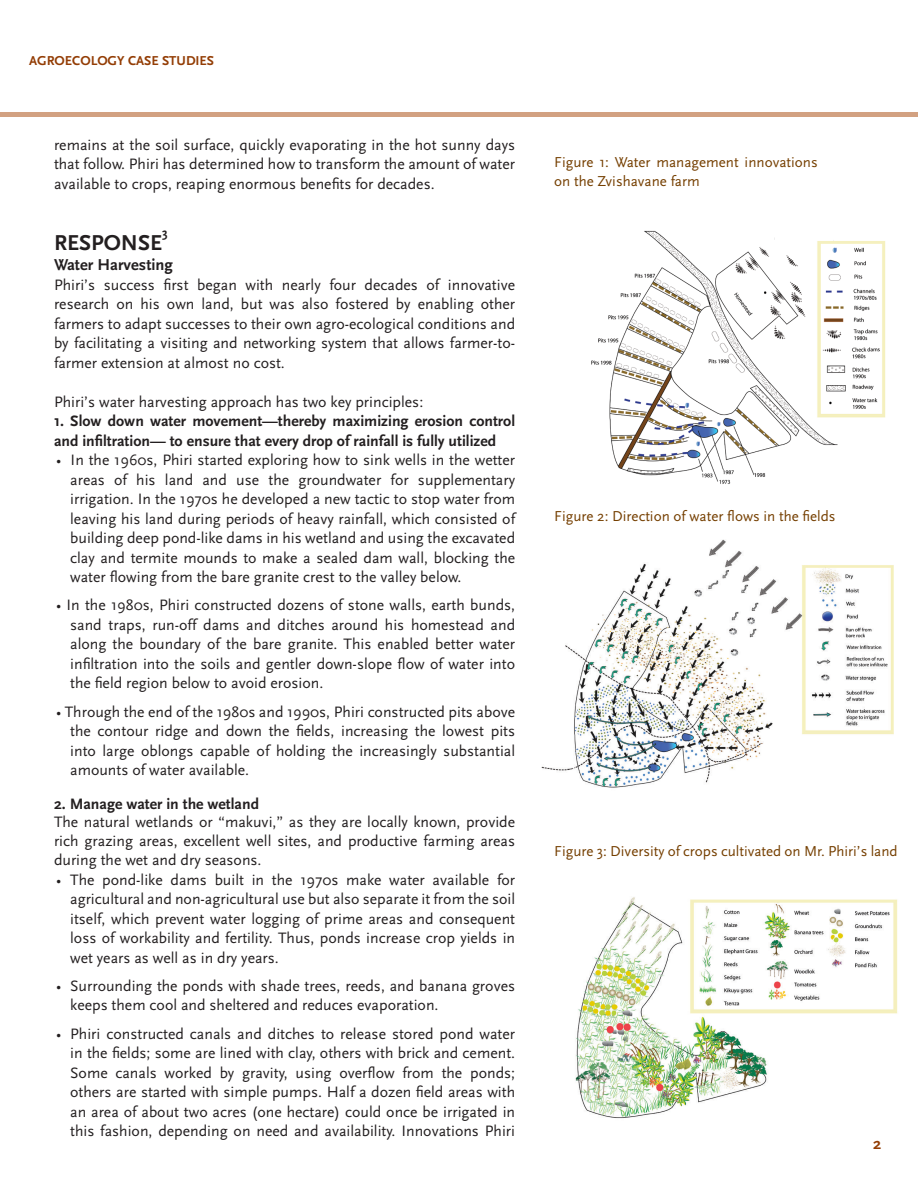
<style>
.page{position:relative;width:918px;height:1188px;background:#fff}
.page>*{position:absolute;margin:0;border:0;box-sizing:border-box;transform-origin:0 0}
.challenge_response{font:700 22.5px "Scala Sans";color:#231f20}
.t1{font:700 16.5px "Scala Sans";color:#231f20}
.Page_Number{font:700 16.5px "Scala Sans";color:#933d05}
.bulleted_list{font:15.75px/19.5px "Scala Sans";color:#231f20;text-align:justify}
.Normal__Web{font:15.75px/19.5px "Scala Sans";color:#231f20;text-align:justify}
.t2{font:700 15.75px/19.5px "Scala Sans";color:#231f20}
.chart_text{font:15px/19.5px "Scala Sans";color:#753f00}
.t3{font:700 13.5px "Scala Sans";color:#933d05}
.challenge_response-2{font:700 13.05px "Scala Sans";color:#231f20}
.s1{font-size:15px}
</style>
<div class="page">
<div style="left:0;top:112px;width:918px;height:5px;background:#d2a181"></div>
<img style="left:591px;top:230px;width:295px;height:254px">
<img style="left:541px;top:539px;width:353px;height:249px">
<img style="left:575px;top:897px;width:323px;height:222px">
<p class="t3" style="left:29px;top:53px;width:186px">AGROECOLOGY CASE STUDIES</p>
<p class="Normal__Web" style="left:54px;top:135px;width:463px">remains at the soil surface, quickly evaporating in the hot sunny days that follow. Phiri has determined how to transform the amount of water available to crops, reaping enormous benefits for decades.</p>
<p class="challenge_response-2" style="left:162px;top:226px;width:7px">3</p>
<p class="t1" style="left:54px;top:256px;width:120px">Water Harvesting</p>
<p class="bulleted_list" style="left:54px;top:275px;width:463px">Phiri’s success first began with nearly four decades of innovative research on his own land, but was also fostered by enabling other farmers to adapt successes to their own agro-ecological conditions and by facilitating a visiting and networking system that allows farmer-to&shy;farmer extension at almost no cost.</p>
<p class="bulleted_list" style="left:54px;top:392px;width:371px">Phiri’s water harvesting approach has two key principles:</p>
<p class="t2" style="left:54px;top:412px;width:463px">1. Slow down water movement—thereby maximizing erosion control and infiltration— to ensure that every drop of rainfall is fully utilized</p>
<p class="bulleted_list" style="left:70px;top:451px;width:446px;text-indent:-14px"><span class="s1">•</span> In the 1960s, Phiri started exploring how to sink wells in the wetter areas of his land and use the groundwater for supplementary irrigation. In the 1970s he developed a new tactic to stop water from leaving his land during periods of heavy rainfall, which consisted of building deep pond-like dams in his wetland and using the excavated clay and termite mounds to make a sealed dam wall, blocking the water flowing from the bare granite crest to the valley below.</p>
<p class="bulleted_list" style="left:70px;top:596px;width:446px;text-indent:-14px"><span class="s1">•</span> In the 1980s, Phiri constructed dozens of stone walls, earth bunds, sand traps, run-off dams and ditches around his homestead and along the boundary of the bare granite. This enabled better water infiltration into the soils and gentler down-slope flow of water into the field region below to avoid erosion.</p>
<p class="bulleted_list" style="left:70px;top:702px;width:446px;text-indent:-14px"><span class="s1">•</span> Through the end of the 1980s and 1990s, Phiri constructed pits above the contour ridge and down the fields, increasing the lowest pits into large oblongs capable of holding the increasingly substantial amounts of water available.</p>
<p class="t2" style="left:54px;top:794px;width:207px">2. Manage water in the wetland</p>
<p class="bulleted_list" style="left:54px;top:813px;width:463px;line-height:18.9px">The natural wetlands or “makuvi,” as they are locally known, provide rich grazing areas, excellent well sites, and productive farming areas during the wet and dry seasons.</p>
<p class="bulleted_list" style="left:70px;top:870px;width:446px;text-indent:-14px"><span class="s1">•</span> The pond-like dams built in the 1970s make water available for agricultural and non-agricultural use but also separate it from the soil itself, which prevent water logging of prime areas and consequent loss of workability and fertility. Thus, ponds increase crop yields in wet years as well as in dry years.</p>
<p class="bulleted_list" style="left:70px;top:976px;width:446px;text-indent:-14px"><span class="s1">•</span> Surrounding the ponds with shade trees, reeds, and banana groves keeps them cool and sheltered and reduces evaporation.</p>
<p class="bulleted_list" style="left:70px;top:1024px;width:446px;text-indent:-14px"><span class="s1">•</span> Phiri constructed canals and ditches to release stored pond water in the fields; some are lined with clay, others with brick and cement.<br>Some canals worked by gravity, using overflow from the ponds; others are started with simple pumps. Half a dozen field areas with an area of about two acres (one hectare) could once be irrigated in this fashion, depending on need and availability. Innovations Phiri</p>
<p class="challenge_response" style="left:54px;top:231px;width:110px">RESPONSE</p>
<p class="chart_text" style="left:554px;top:152px;width:265px">Figure 1: Water management innovations on the Zvishavane farm</p>
<p class="chart_text" style="left:554px;top:507px;width:283px">Figure 2: Direction of water flows in the fields</p>
<p class="chart_text" style="left:554px;top:841px;width:345px">Figure 3: Diversity of crops cultivated on Mr. Phiri’s land</p>
<p class="Page_Number" style="left:873px;top:1135px;width:10px">2</p>
</div>
